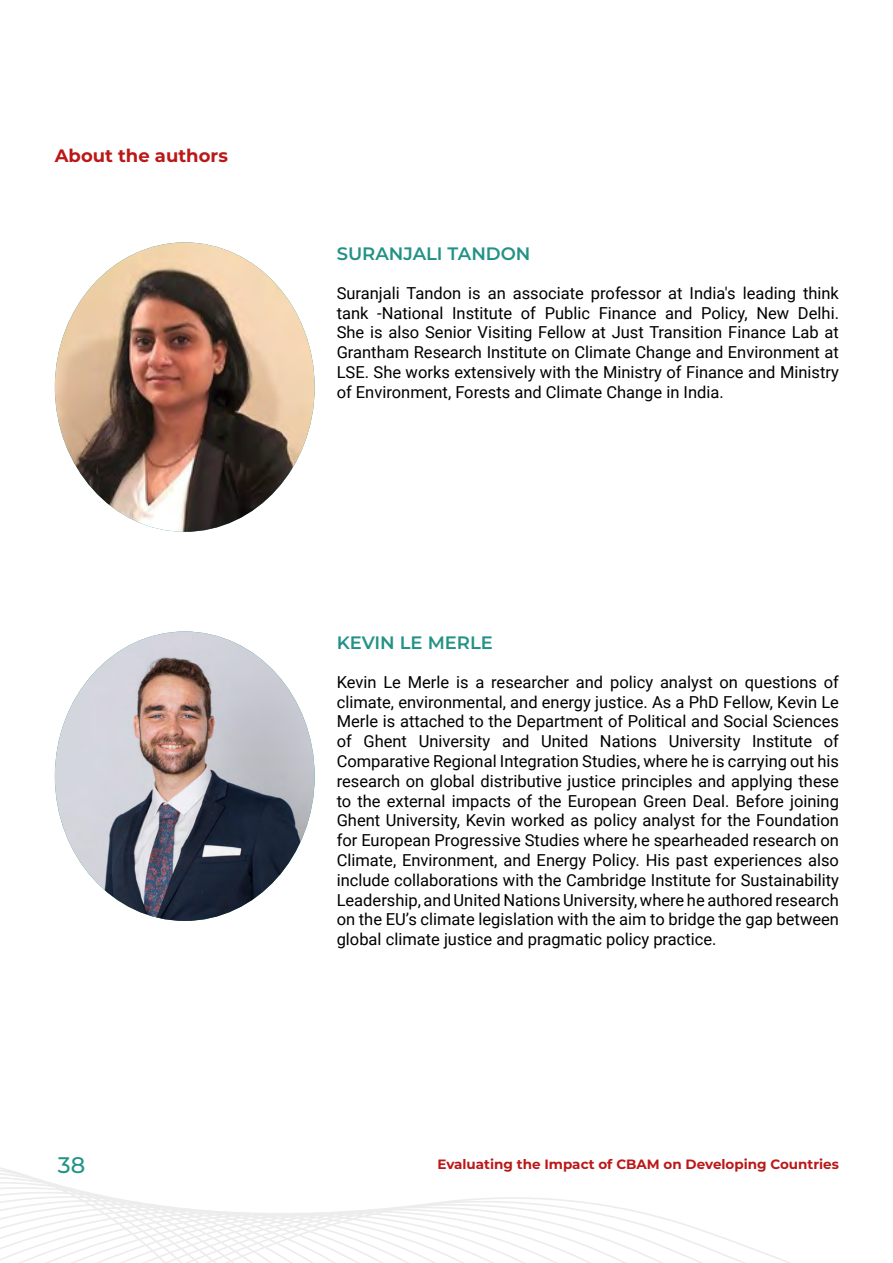
<style>
.page{position:relative;width:893px;height:1263px;background:#fff}
.page>*{position:absolute;margin:0;border:0;box-sizing:border-box;transform-origin:0 0}
.t1{font:500 22.5px "Montserrat";color:#239286}
.t2{font:600 18px "Montserrat";color:#239286}
.t3{font:700 18px "Montserrat";color:#bb1818}
.t4{font:16.5px/19.8px "Roboto";color:#000;text-align:justify}
.t5{font:700 13.5px "Montserrat";color:#bb1818}
</style>
<div class="page">
<svg style="left:0;top:1167px;width:790px;height:96px"></svg>
<img style="left:55px;top:631px;width:260px;height:290px">
<img style="left:55px;top:242px;width:260px;height:290px">
<p class="t3" style="left:55px;top:143px;width:175px">About the authors</p>
<p class="t2" style="left:337px;top:241px;width:195px">SURANJALI TANDON</p>
<p class="t4" style="left:337px;top:282px;width:504px">Suranjali Tandon is an associate professor at India's leading think tank -National Institute of Public Finance and Policy, New Delhi.<br>She is also Senior Visiting Fellow at Just Transition Finance Lab at Grantham Research Institute on Climate Change and Environment at LSE. She works extensively with the Ministry of Finance and Ministry of Environment, Forests and Climate Change in India.</p>
<p class="t2" style="left:337px;top:630px;width:158px">KEVIN LE MERLE</p>
<p class="t4" style="left:337px;top:671px;width:504px">Kevin Le Merle is a researcher and policy analyst on questions of climate, environmental, and energy justice. As a PhD Fellow, Kevin Le Merle is attached to the Department of Political and Social Sciences of Ghent University and United Nations University Institute of Comparative Regional Integration Studies, where he is carrying out his research on global distributive justice principles and applying these to the external impacts of the European Green Deal. Before joining Ghent University, Kevin worked as policy analyst for the Foundation for European Progressive Studies where he spearheaded research on Climate, Environment, and Energy Policy. His past experiences also include collaborations with the Cambridge Institute for Sustainability Leadership, and United Nations University, where he authored research on the EU’s climate legislation with the aim to bridge the gap between global climate justice and pragmatic policy practice.</p>
<h1 class="t1" style="left:58px;top:1149px;width:29px">38</h1>
<p class="t5" style="left:437px;top:1155px;width:403px">Evaluating the Impact of CBAM on Developing Countries</p>
</div>
